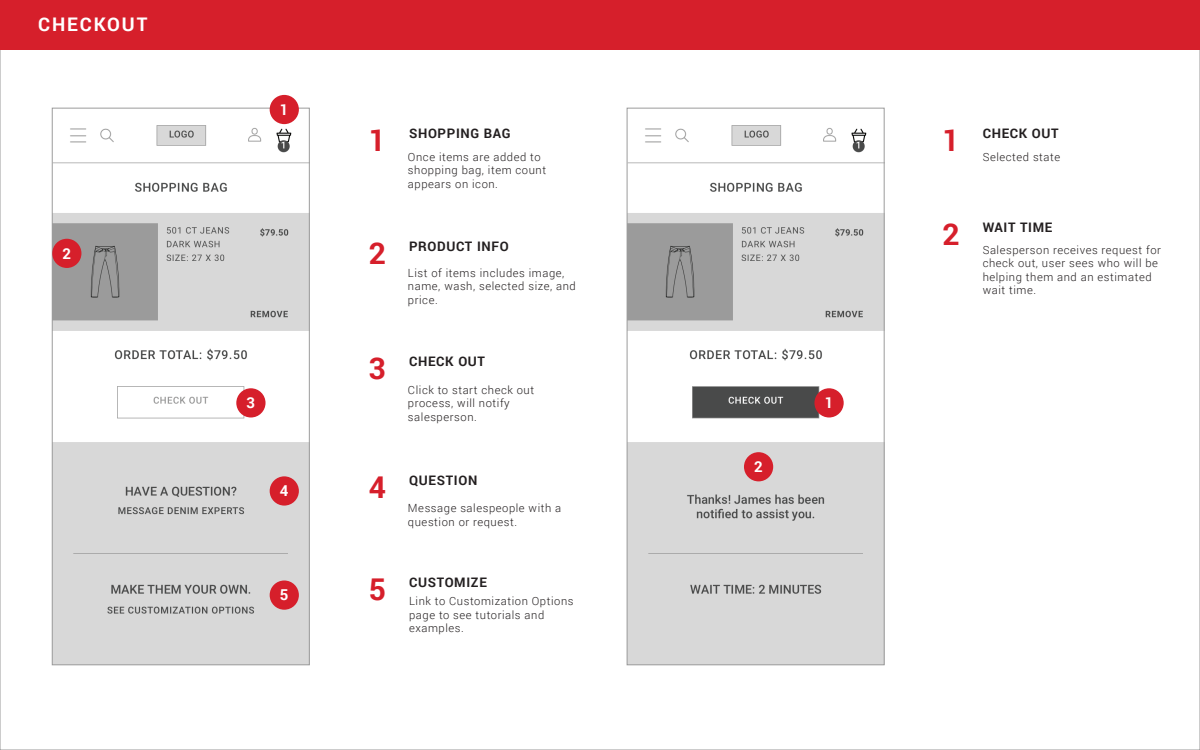
<style>
.page{position:relative;width:1200px;height:750px;background:#fff}
.page>*{position:absolute;margin:0;border:0;box-sizing:border-box;transform-origin:0 0}
.t1{font:700 30px "Roboto";color:#d61f2b}
.t2{font:700 18.75px "Roboto";letter-spacing:.1em;color:#fff}
.t3{font:700 15px "Roboto";color:#fff}
.t4{font:700 13.12px "Roboto";letter-spacing:.05em;color:#231f20}
.t5{font:300 11.25px/13.5px "Roboto";letter-spacing:.05em;color:#231f20}
</style>
<div class="page">
<div style="left:0;top:0;width:1200px;height:49px;background:#d61f2b"></div>
<img style="left:54px;top:110px;width:254px;height:553px">
<div style="left:52px;top:108px;width:258px;height:557px;border:1px solid #9b9b9b"></div>
<img style="left:629px;top:125px;width:253px;height:538px">
<div style="left:627px;top:108px;width:257px;height:557px;border:1px solid #9b9b9b"></div>
<div style="left:270px;top:95px;width:29px;height:29px;background:#d61f2b;border-radius:50%"></div>
<div style="left:52px;top:239px;width:29px;height:29px;background:#d61f2b;border-radius:50%"></div>
<div style="left:236px;top:388px;width:30px;height:30px;background:#d61f2b;border-radius:50%"></div>
<div style="left:270px;top:476px;width:29px;height:30px;background:#d61f2b;border-radius:50%"></div>
<div style="left:814px;top:388px;width:30px;height:30px;background:#d61f2b;border-radius:50%"></div>
<div style="left:744px;top:452px;width:29px;height:29px;background:#d61f2b;border-radius:50%"></div>
<div style="left:270px;top:581px;width:29px;height:29px;background:#d61f2b;border-radius:50%"></div>
<h2 class="t2" style="left:38px;top:11px;width:111px">CHECKOUT</h2>
<h3 class="t3" style="left:63px;top:243px;width:10px">2</h3>
<h3 class="t3" style="left:280px;top:99px;width:10px">1</h3>
<h3 class="t3" style="left:247px;top:392px;width:10px">3</h3>
<h3 class="t3" style="left:280px;top:480px;width:10px">4</h3>
<h3 class="t3" style="left:280px;top:584px;width:10px">5</h3>
<h1 class="t1" style="left:369px;top:119px;width:19px">1</h1>
<p class="t4" style="left:409px;top:124px;width:103px">SHOPPING BAG</p>
<p class="t5" style="left:408px;top:150px;width:140px">Once items are added to shopping bag, item count appears on icon.</p>
<h1 class="t1" style="left:369px;top:232px;width:19px">2</h1>
<p class="t4" style="left:409px;top:237px;width:101px">PRODUCT INFO</p>
<p class="t5" style="left:408px;top:265px;width:169px">List of items includes image, name, wash, selected size, and price.</p>
<h1 class="t1" style="left:369px;top:347px;width:19px">3</h1>
<p class="t4" style="left:409px;top:352px;width:78px">CHECK OUT</p>
<p class="t5" style="left:408px;top:383px;width:128px">Click to start check out process, will notify salesperson.</p>
<h1 class="t1" style="left:369px;top:466px;width:19px">4</h1>
<p class="t4" style="left:409px;top:471px;width:70px">QUESTION</p>
<p class="t5" style="left:408px;top:501px;width:155px">Message salespeople with a question or request.</p>
<h1 class="t1" style="left:369px;top:568px;width:19px">5</h1>
<p class="t4" style="left:409px;top:573px;width:79px">CUSTOMIZE</p>
<p class="t5" style="left:409px;top:594px;width:166px">Link to Customization Options page to see tutorials and examples.</p>
<h3 class="t3" style="left:754px;top:456px;width:10px">2</h3>
<h3 class="t3" style="left:825px;top:393px;width:10px">1</h3>
<h1 class="t1" style="left:943px;top:119px;width:19px">1</h1>
<p class="t4" style="left:983px;top:124px;width:78px">CHECK OUT</p>
<p class="t5" style="left:983px;top:150px;width:79px">Selected state</p>
<h1 class="t1" style="left:943px;top:214px;width:19px">2</h1>
<p class="t4" style="left:983px;top:218px;width:71px">WAIT TIME</p>
<p class="t5" style="left:983px;top:243px;width:180px">Salesperson receives request for check out, user sees who will be helping them and an estimated wait time.</p>
</div>
